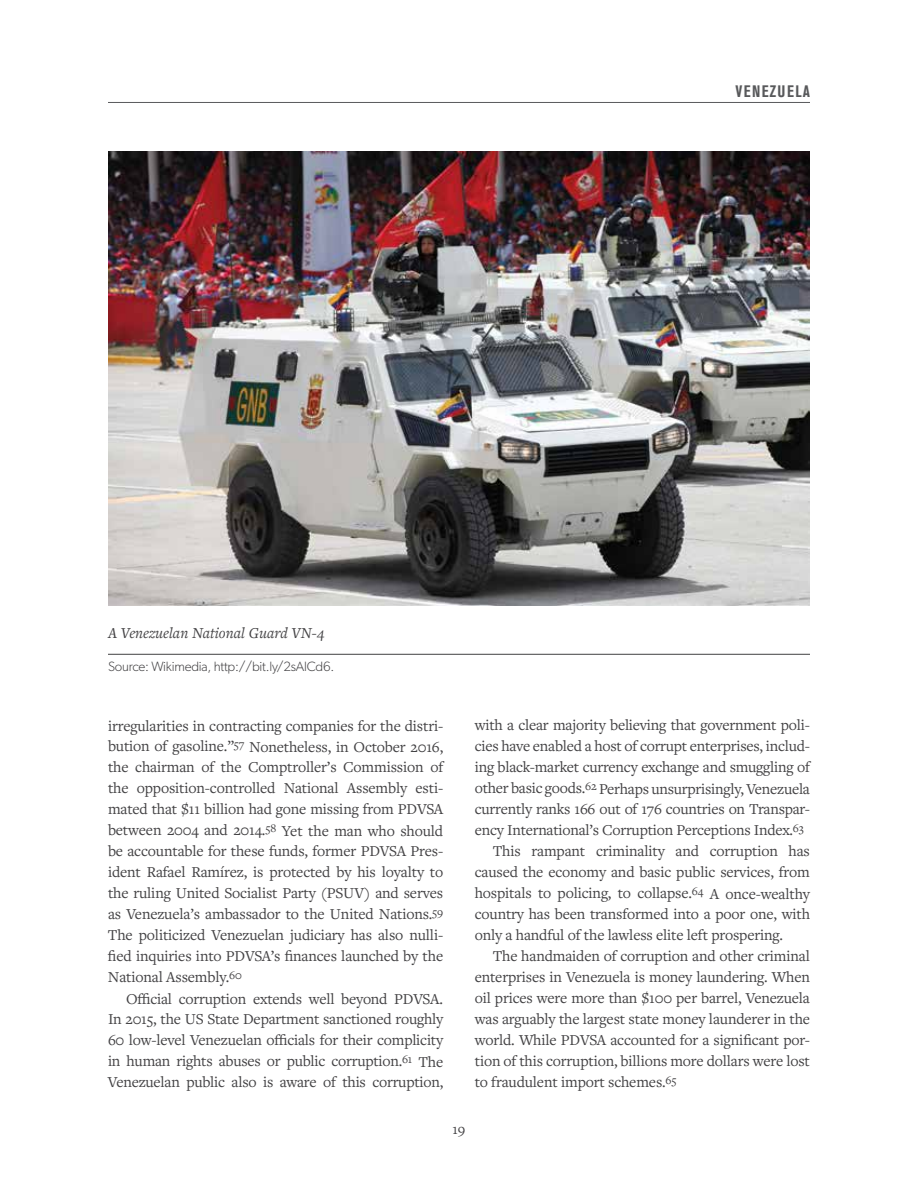
<style>
.page{position:relative;width:918px;height:1188px;background:#fff}
.page>*{position:absolute;margin:0;border:0;box-sizing:border-box;transform-origin:0 0}
.t1{font:700 condensed 16.5px "Akzidenz Grotesk BE";letter-spacing:.08em;color:#58595b}
.t2{font:15.75px/21px "Freight Text Pro";letter-spacing:-.01em;color:#414042;text-align:justify}
.t3{font:italic 15.75px "Freight Text Pro";color:#414042}
.t4{font:15px "Freight Text Pro";color:#414042}
.t5{font:300 13.5px "Gibson";letter-spacing:-.015em;color:#414042}
</style>
<div class="page">
<hr style="left:108px;top:102px;width:702px;height:1px;background:#58595b">
<img style="left:108px;top:151px;width:702px;height:454px">
<hr style="left:108px;top:654px;width:702px;height:1px;background:#414042">
<p class="t1" style="left:736px;top:82px;width:76px">VENEZUELA</p>
<p class="t3" style="left:108px;top:623px;width:218px">A Venezuelan National Guard VN-4</p>
<p class="t5" style="left:108px;top:658px;width:228px">Source: Wikimedia, http://bit.ly/2sAlCd6.</p>
<p class="t2" style="left:108px;top:714px;width:337px">irregularities in contracting companies for the distri&shy;bution of gasoline.”<sup>57</sup> Nonetheless, in October 2016, the chairman of the Comptroller’s Commission of the opposition-controlled National Assembly esti&shy;mated that $11 billion had gone missing from PDVSA between 2004 and 2014.<sup>58</sup> Yet the man who should be accountable for these funds, former PDVSA Pres&shy;ident Rafael Ramírez, is protected by his loyalty to the ruling United Socialist Party (PSUV) and serves as Venezuela’s ambassador to the United Nations.<sup>59<br></sup>The politicized Venezuelan judiciary has also nulli&shy;fied inquiries into PDVSA’s finances launched by the National Assembly.<sup>60</sup></p>
<p class="t2" style="left:108px;top:987px;width:337px;text-indent:18px">Official corruption extends well beyond PDVSA.<br>In 2015, the US State Department sanctioned roughly 60 low-level Venezuelan officials for their complicity in human rights abuses or public corruption.<sup>61</sup> The Venezuelan public also is aware of this corruption,</p>
<p class="t2" style="left:475px;top:714px;width:337px">with a clear majority believing that government poli-</p>
<p class="t2" style="left:475px;top:735px;width:337px">cies have enabled a host of corrupt enterprises, includ-</p>
<p class="t2" style="left:475px;top:756px;width:337px">ing black-market currency exchange and smuggling of</p>
<p class="t2" style="left:475px;top:777px;width:337px">other basic goods.<sup>62</sup> Perhaps unsurprisingly, Venezuela</p>
<p class="t2" style="left:475px;top:798px;width:337px">currently ranks 166 out of 176 countries on Transpar-</p>
<p class="t2" style="left:475px;top:819px;width:331px">ency International’s Corruption Perceptions Index.<sup>63</sup></p>
<p class="t2" style="left:493px;top:840px;width:319px">This rampant criminality and corruption has</p>
<p class="t2" style="left:475px;top:861px;width:337px">caused the economy and basic public services, from</p>
<p class="t2" style="left:475px;top:882px;width:337px">hospitals to policing, to collapse.<sup>64</sup> A once-wealthy</p>
<p class="t2" style="left:475px;top:903px;width:337px">country has been transformed into a poor one, with</p>
<p class="t2" style="left:475px;top:924px;width:310px">only a handful of the lawless elite left prospering.</p>
<p class="t2" style="left:493px;top:945px;width:319px">The handmaiden of corruption and other criminal</p>
<p class="t2" style="left:475px;top:966px;width:337px">enterprises in Venezuela is money laundering. When</p>
<p class="t2" style="left:475px;top:987px;width:337px">oil prices were more than $100 per barrel, Venezuela</p>
<p class="t2" style="left:475px;top:1008px;width:337px">was arguably the largest state money launderer in the</p>
<p class="t2" style="left:475px;top:1029px;width:337px">world. While PDVSA accounted for a significant por-</p>
<p class="t2" style="left:475px;top:1050px;width:337px">tion of this corruption, billions more dollars were lost</p>
<p class="t2" style="left:475px;top:1071px;width:203px">to fraudulent import schemes.<sup>65</sup></p>
<p class="t4" style="left:453px;top:1119px;width:14px">19</p>
</div>
